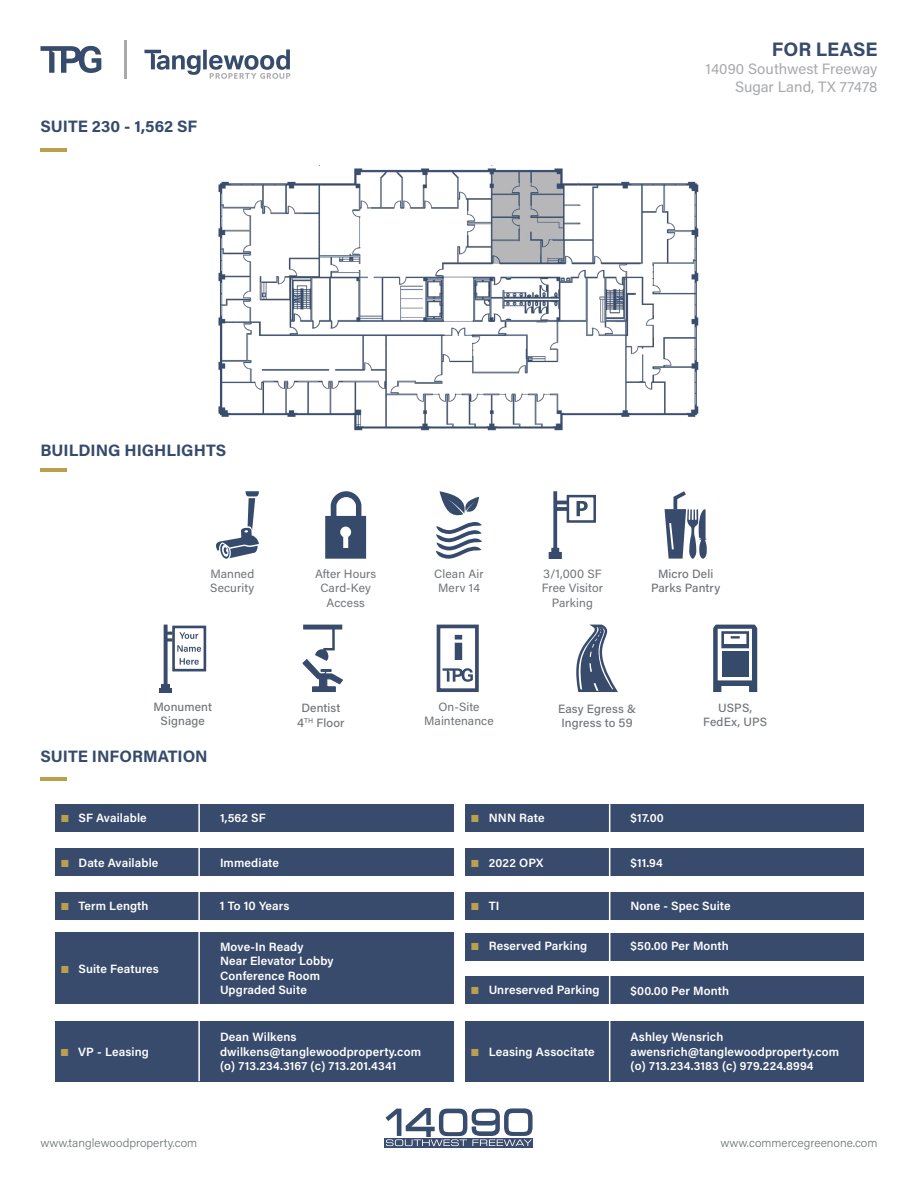
<style>
.page{position:relative;width:918px;height:1188px;background:#fff}
.page>*{position:absolute;margin:0;border:0;box-sizing:border-box;transform-origin:0 0}
.t1{font:700 19.5px "Acumin Pro";letter-spacing:.005em;color:#384b6c}
.t2{font:700 16.5px "Acumin Pro";color:#364b6c}
.t3{font:15px "Acumin Pro";color:#a8a9ad}
.t4{font:15px "Acumin Pro";color:#a7a9ac}
.t5{font:600 12px "Acumin Pro";letter-spacing:.01em;color:#fff}
.t6{font:12px/14.4px "Acumin Pro";letter-spacing:.01em;color:#6f7477;text-align:center}
.t7{font:500 12px/14.4px "Acumin Pro";letter-spacing:.01em;color:#6f7477;text-align:center}
.t8{font:300 12px "Acumin Pro";color:#6f7476}
.t9{font:500 12px "Acumin Pro";letter-spacing:.01em;color:#6f7376}
.t10{font:12px "Acumin Pro";letter-spacing:.01em;color:#6f7376}
.s1{font-family:"Franklin Gothic";font-weight:800;font-size:15px;color:#baa04d}
</style>
<div class="page">
<div style="left:466px;top:933px;width:398px;height:27px;background:#384b6c"></div>
<div style="left:466px;top:977px;width:398px;height:27px;background:#384b6c"></div>
<div style="left:55px;top:804px;width:398px;height:27px;background:#384b6c"></div>
<div style="left:55px;top:849px;width:398px;height:27px;background:#384b6c"></div>
<div style="left:55px;top:892px;width:398px;height:28px;background:#384b6c"></div>
<div style="left:55px;top:933px;width:398px;height:71px;background:#384b6c"></div>
<div style="left:466px;top:804px;width:398px;height:27px;background:#384b6c"></div>
<div style="left:466px;top:849px;width:398px;height:27px;background:#384b6c"></div>
<div style="left:466px;top:892px;width:398px;height:28px;background:#384b6c"></div>
<hr style="left:124px;top:40px;width:3px;height:39px;background:#a8a9ad">
<svg style="left:41px;top:46px;width:60px;height:27px"></svg>
<svg style="left:144px;top:49px;width:146px;height:30px"></svg>
<div style="left:55px;top:1021px;width:398px;height:60px;background:#384b6c"></div>
<div style="left:466px;top:1021px;width:398px;height:60px;background:#384b6c"></div>
<hr style="left:198px;top:804px;width:2px;height:277px;background:#fff">
<hr style="left:609px;top:804px;width:1px;height:277px;background:#fff">
<hr style="left:40px;top:148px;width:27px;height:4px;background:#baa04d">
<hr style="left:40px;top:468px;width:27px;height:4px;background:#baa04d">
<hr style="left:40px;top:777px;width:27px;height:4px;background:#baa04d">
<img style="left:218px;top:165px;width:481px;height:266px">
<div style="left:385px;top:1138px;width:148px;height:10px;background:#3b4d6e"></div>
<svg style="left:385px;top:1108px;width:148px;height:38px"></svg>
<svg style="left:216px;top:491px;width:43px;height:68px"></svg>
<svg style="left:325px;top:491px;width:41px;height:68px"></svg>
<svg style="left:436px;top:491px;width:46px;height:68px"></svg>
<svg style="left:553px;top:491px;width:4px;height:57px"></svg>
<svg style="left:555px;top:501px;width:12px;height:3px"></svg>
<svg style="left:555px;top:507px;width:12px;height:4px"></svg>
<div style="left:567px;top:495px;width:29px;height:28px;border:3px solid #384b6c"></div>
<svg style="left:577px;top:501px;width:11px;height:15px"></svg>
<div style="left:550px;top:553px;width:11px;height:6px;background:#384b6c"></div>
<div style="left:549px;top:552px;width:13px;height:7px;border:2px solid #384b6c"></div>
<div style="left:551px;top:548px;width:8px;height:5px;border:2px solid #384b6c"></div>
<div style="left:437px;top:625px;width:42px;height:67px;border:4px solid #384b6c"></div>
<svg style="left:455px;top:635px;width:7px;height:25px"></svg>
<svg style="left:443px;top:668px;width:30px;height:14px"></svg>
<svg style="left:576px;top:625px;width:42px;height:67px"></svg>
<svg style="left:164px;top:625px;width:4px;height:59px"></svg>
<div style="left:172px;top:626px;width:34px;height:45px;border:3px solid #384b6c"></div>
<svg style="left:165px;top:632px;width:36px;height:20px"></svg>
<svg style="left:180px;top:658px;width:19px;height:7px"></svg>
<hr style="left:159px;top:688px;width:13px;height:4px;background:#384b6c">
<svg style="left:161px;top:684px;width:9px;height:4px"></svg>
<svg style="left:302px;top:625px;width:41px;height:67px"></svg>
<div style="left:303px;top:625px;width:39px;height:5px;background:#384b6c"></div>
<svg style="left:713px;top:625px;width:44px;height:67px"></svg>
<svg style="left:665px;top:491px;width:42px;height:68px"></svg>
<p class="t2" style="left:40px;top:115px;width:158px">SUITE 230 - 1,562 SF</p>
<p class="t1" style="left:772px;top:36px;width:107px">FOR LEASE</p>
<p class="t3" style="left:706px;top:59px;width:173px">14090 Southwest Freeway</p>
<p class="t4" style="left:735px;top:77px;width:144px">Sugar Land, TX 77478</p>
<p class="t2" style="left:40px;top:439px;width:187px">BUILDING HIGHLIGHTS</p>
<p class="t10" style="left:210px;top:565px;width:45px">Manned</p>
<p class="t10" style="left:210px;top:580px;width:46px">Security</p>
<p class="t6" style="left:315px;top:566px;width:63px">After Hours</p>
<p class="t6" style="left:320px;top:580px;width:52px">Card-Key</p>
<p class="t6" style="left:326px;top:595px;width:40px">Access</p>
<p class="t6" style="left:434px;top:566px;width:51px">Clean Air</p>
<p class="t6" style="left:438px;top:580px;width:43px">Merv 14</p>
<p class="t6" style="left:543px;top:566px;width:60px">3/1,000 SF</p>
<p class="t6" style="left:542px;top:580px;width:63px">Free Visitor<br>Parking</p>
<p class="t9" style="left:658px;top:565px;width:57px">Micro Deli</p>
<p class="t9" style="left:651px;top:580px;width:71px">Parks Pantry</p>
<p class="t9" style="left:153px;top:698px;width:60px">Monument</p>
<p class="t9" style="left:161px;top:713px;width:46px">Signage</p>
<p class="t7" style="left:301px;top:700px;width:40px">Dentist</p>
<p class="t7" style="left:297px;top:715px;width:49px">4<sup>TH</sup> Floor</p>
<p class="t10" style="left:438px;top:698px;width:43px">On-Site</p>
<p class="t10" style="left:424px;top:713px;width:71px">Maintenance</p>
<p class="t7" style="left:558px;top:701px;width:80px">Easy Egress &amp;</p>
<p class="t7" style="left:562px;top:716px;width:73px">Ingress to 59</p>
<p class="t7" style="left:703px;top:700px;width:66px">USPS,<br>FedEx, UPS</p>
<p class="t2" style="left:40px;top:744px;width:169px">SUITE INFORMATION</p>
<p class="t5" style="left:60px;top:810px;width:88px"><span class="s1">■</span> SF Available</p>
<p class="t5" style="left:60px;top:854px;width:100px"><span class="s1">■</span> Date Available</p>
<p class="t5" style="left:220px;top:854px;width:60px">Immediate</p>
<p class="t5" style="left:60px;top:898px;width:90px"><span class="s1">■</span> Term Length</p>
<p class="t5" style="left:220px;top:898px;width:71px">1 To 10 Years</p>
<p class="t5" style="left:220px;top:810px;width:47px">1,562 SF</p>
<p class="t5" style="left:471px;top:810px;width:76px"><span class="s1">■</span> NNN Rate</p>
<p class="t5" style="left:631px;top:810px;width:35px">$17.00</p>
<p class="t5" style="left:471px;top:854px;width:74px"><span class="s1">■</span> 2022 OPX</p>
<p class="t5" style="left:631px;top:854px;width:34px">$11.94</p>
<p class="t5" style="left:471px;top:898px;width:30px"><span class="s1">■</span> TI</p>
<p class="t5" style="left:631px;top:898px;width:102px">None - Spec Suite</p>
<p class="t5" style="left:60px;top:960px;width:100px"><span class="s1">■</span> Suite Features</p>
<p class="t5" style="left:220px;top:938px;width:85px">Move-In Ready</p>
<p class="t5" style="left:220px;top:953px;width:115px">Near Elevator Lobby</p>
<p class="t5" style="left:220px;top:967px;width:101px">Conference Room</p>
<p class="t5" style="left:220px;top:982px;width:88px">Upgraded Suite</p>
<p class="t5" style="left:471px;top:938px;width:118px"><span class="s1">■</span> Reserved Parking</p>
<p class="t5" style="left:471px;top:982px;width:131px"><span class="s1">■</span> Unreserved Parking</p>
<p class="t5" style="left:631px;top:938px;width:100px">$50.00 Per Month</p>
<p class="t5" style="left:631px;top:982px;width:100px">$00.00 Per Month</p>
<p class="t5" style="left:220px;top:1029px;width:78px">Dean Wilkens</p>
<p class="t5" style="left:220px;top:1043px;width:203px">dwilkens@tanglewoodproperty.com</p>
<p class="t5" style="left:220px;top:1057px;width:178px">(o) 713.234.3167 (c) 713.201.4341</p>
<p class="t5" style="left:60px;top:1043px;width:90px"><span class="s1">■</span> VP - Leasing</p>
<p class="t5" style="left:471px;top:1043px;width:126px"><span class="s1">■</span> Leasing Associtate</p>
<p class="t8" style="left:40px;top:1135px;width:158px">www.tanglewoodproperty.com</p>
<p class="t5" style="left:631px;top:1029px;width:94px">Ashley Wensrich</p>
<p class="t5" style="left:631px;top:1043px;width:210px">awensrich@tanglewoodproperty.com</p>
<p class="t5" style="left:631px;top:1057px;width:184px">(o) 713.234.3183 (c) 979.224.8994</p>
<p class="t8" style="left:721px;top:1135px;width:158px">www.commercegreenone.com</p>
</div>
